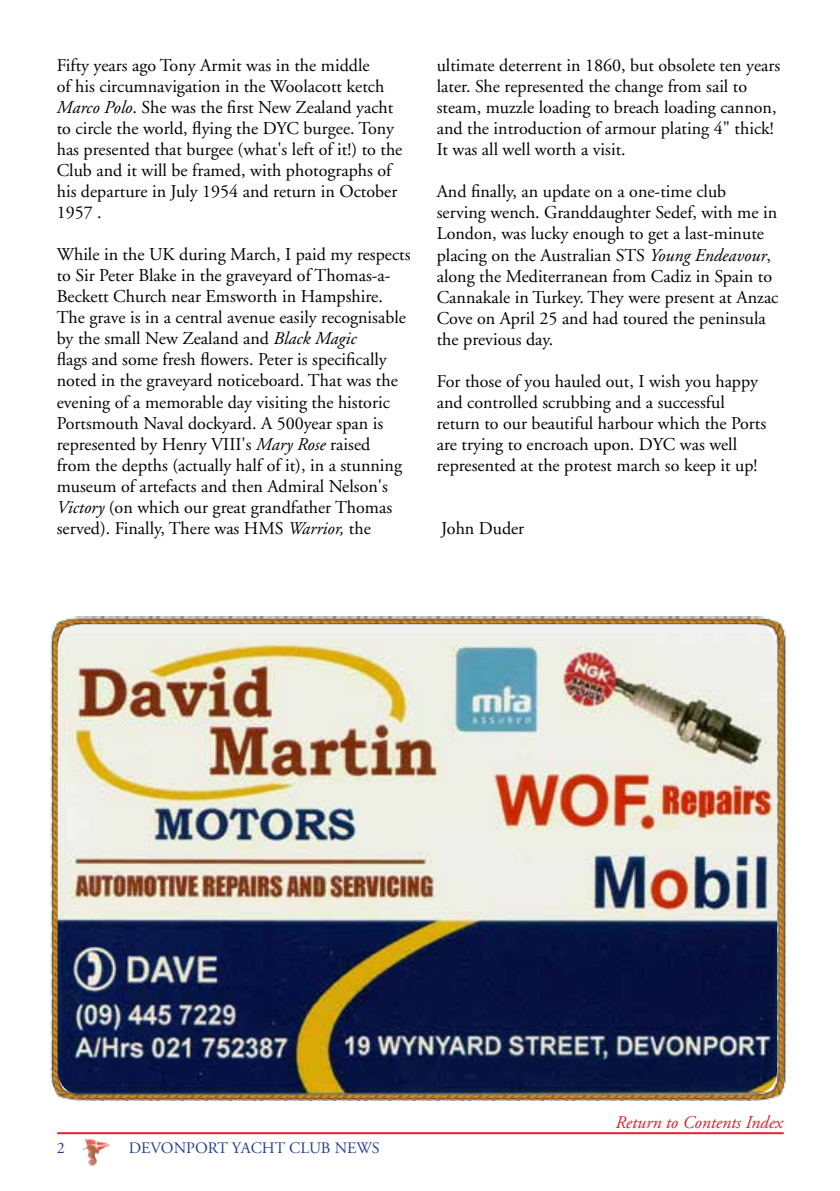
<style>
.page{position:relative;width:840px;height:1191px;background:#fff}
.page>*{position:absolute;margin:0;border:0;box-sizing:border-box;transform-origin:0 0}
.t1{font:18px/21px "Adobe Garamond";color:#000}
.t2{font:italic 18px "Adobe Garamond";color:#d2232a}
.t3{font:16px "Adobe Garamond";color:#25408f}
.s1{font-style:italic}
</style>
<div class="page">
<hr style="left:57px;top:1132px;width:726px;height:2px;background:#ed1a3b">
<img style="left:82px;top:1138px;width:29px;height:29px">
<img style="left:50px;top:617px;width:736px;height:483px">
<img style="left:58px;top:624px;width:718px;height:470px">
<p class="t1" style="left:57px;top:56px;width:347px">Fifty years ago Tony Armit was in the middle<br>of his circumnavigation in the Woolacott ketch <span class="s1">Marco Polo</span>. She was the first New Zealand yacht to circle the world, flying the DYC burgee. Tony has presented that burgee (what's left of it!) to the Club and it will be framed, with photographs of his departure in July 1954 and return in October 1957 .</p>
<p class="t1" style="left:57px;top:245px;width:355px">While in the UK during March, I paid my respects to Sir Peter Blake in the graveyard of Thomas-a-Beckett Church near Emsworth in Hampshire.<br>The grave is in a central avenue easily recognisable by the small New Zealand and <span class="s1">Black Magic<br></span>flags and some fresh flowers. Peter is specifically noted in the graveyard noticeboard. That was the evening of a memorable day visiting the historic Portsmouth Naval dockyard. A 500year span is represented by Henry VIII's <span class="s1">Mary Rose</span> raised<br>from the depths (actually half of it), in a stunning museum of artefacts and then Admiral Nelson's <span class="s1">Victory</span> (on which our great grandfather Thomas served). Finally, There was HMS <span class="s1">Warrior,</span> the</p>
<p class="t1" style="left:436px;top:56px;width:345px">ultimate deterrent in 1860, but obsolete ten years later. She represented the change from sail to steam, muzzle loading to breach loading cannon, and the introduction of armour plating 4" thick!<br>It was all well worth a visit.</p>
<p class="t1" style="left:436px;top:182px;width:343px">And finally, an update on a one-time club serving wench. Granddaughter Sedef, with me in London, was lucky enough to get a last-minute placing on the Australian STS <span class="s1">Young Endeavour</span>, along the Mediterranean from Cadiz in Spain to Cannakale in Turkey. They were present at Anzac Cove on April 25 and had toured the peninsula the previous day.</p>
<p class="t1" style="left:436px;top:371px;width:331px">For those of you hauled out, I wish you happy and controlled scrubbing and a successful return to our beautiful harbour which the Ports are trying to encroach upon. DYC was well represented at the protest march so keep it up!</p>
<p class="t1" style="left:441px;top:518px;width:84px">John Duder</p>
<p class="t3" style="left:57px;top:1139px;width:9px">2</p>
<p class="t3" style="left:129px;top:1139px;width:252px">DEVONPORT YACHT CLUB NEWS</p>
<p class="t2" style="left:615px;top:1112px;width:168px">Return to Contents Index</p>
</div>
